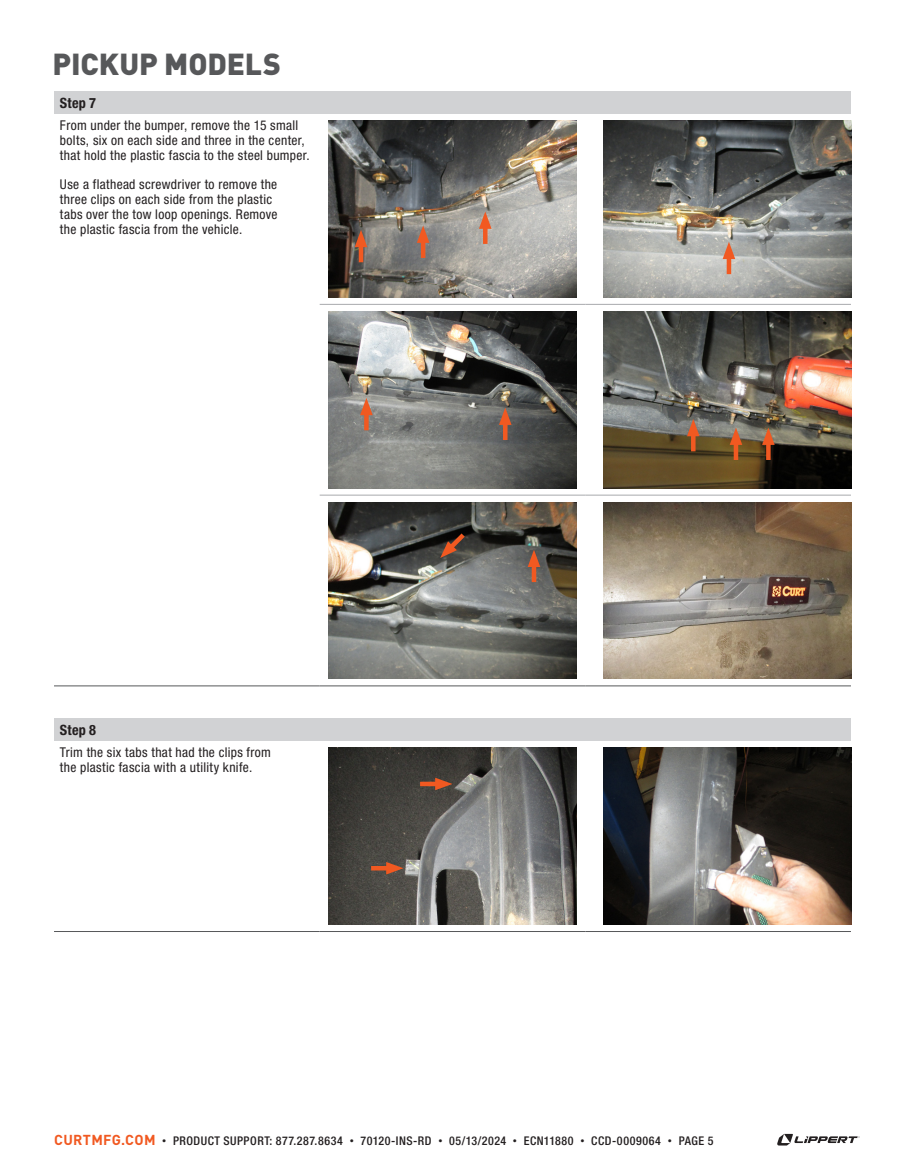
<style>
.page{position:relative;width:905px;height:1175px;background:#fff}
.page>*{position:absolute;margin:0;border:0;box-sizing:border-box;transform-origin:0 0}
.Category_2__Grey_60{font:900 30px "DINOT";letter-spacing:-.005em;color:#57585a}
.Table_Header_1__Black{font:700 condensed 14.25px "Helvetica Neue LT Std";letter-spacing:.015em;color:#231f20}
.Table_Body_1__Black{font:condensed 13.5px/15px "Helvetica Neue LT Std";letter-spacing:.025em;color:#231f20}
.t1{font:500 condensed 12px "Helvetica Neue LT Std";letter-spacing:.04em;color:#231f20}
.s1{font-family:"DINOT";font-weight:700;font-stretch:normal;font-size:14.25px;color:#f15921}
.s2{font-family:"DINOT";font-weight:400;font-stretch:normal;font-size:9px}
</style>
<div class="page">
<svg style="left:777px;top:1133px;width:82px;height:12px"></svg>
<div style="left:54px;top:718px;width:796px;height:22px;background:#d1d2d4"></div>
<hr style="left:54px;top:931px;width:266px;height:1px;background:#57585a">
<hr style="left:320px;top:931px;width:265px;height:1px;background:#57585a">
<hr style="left:585px;top:931px;width:265px;height:1px;background:#57585a">
<img style="left:329px;top:747px;width:247px;height:177px">
<img style="left:603px;top:747px;width:248px;height:177px">
<div style="left:54px;top:92px;width:796px;height:22px;background:#d1d2d4"></div>
<hr style="left:320px;top:685px;width:265px;height:1px;background:#57585a">
<hr style="left:585px;top:685px;width:265px;height:1px;background:#57585a">
<hr style="left:320px;top:304px;width:265px;height:1px;background:#a8a9ad">
<hr style="left:585px;top:304px;width:265px;height:1px;background:#a8a9ad">
<hr style="left:320px;top:495px;width:265px;height:1px;background:#a8a9ad">
<hr style="left:585px;top:495px;width:265px;height:1px;background:#a8a9ad">
<hr style="left:54px;top:685px;width:266px;height:1px;background:#57585a">
<img style="left:329px;top:121px;width:247px;height:176px">
<img style="left:603px;top:121px;width:248px;height:176px">
<img style="left:329px;top:311px;width:247px;height:177px">
<img style="left:603px;top:311px;width:248px;height:177px">
<img style="left:329px;top:502px;width:247px;height:177px">
<img style="left:603px;top:502px;width:248px;height:177px">
<svg style="left:440px;top:528px;width:29px;height:30px"></svg>
<hr style="left:691px;top:430px;width:4px;height:21px;background:#f15921">
<svg style="left:687px;top:419px;width:12px;height:17px"></svg>
<div style="left:733px;top:438px;width:5px;height:22px;background:#f15921"></div>
<svg style="left:729px;top:427px;width:13px;height:18px"></svg>
<svg style="left:766px;top:445px;width:4px;height:15px"></svg>
<svg style="left:762px;top:427px;width:12px;height:18px"></svg>
<svg style="left:364px;top:415px;width:4px;height:15px"></svg>
<svg style="left:360px;top:398px;width:13px;height:17px"></svg>
<hr style="left:503px;top:418px;width:4px;height:22px;background:#f15921">
<svg style="left:499px;top:407px;width:12px;height:18px"></svg>
<div style="left:531px;top:560px;width:5px;height:22px;background:#f15921"></div>
<svg style="left:527px;top:549px;width:13px;height:18px"></svg>
<div style="left:726px;top:253px;width:5px;height:21px;background:#f15921"></div>
<svg style="left:722px;top:242px;width:13px;height:17px"></svg>
<hr style="left:359px;top:241px;width:4px;height:21px;background:#f15921">
<svg style="left:355px;top:230px;width:12px;height:17px"></svg>
<hr style="left:421px;top:236px;width:4px;height:22px;background:#f15921">
<svg style="left:417px;top:225px;width:12px;height:18px"></svg>
<hr style="left:483px;top:222px;width:4px;height:22px;background:#f15921">
<svg style="left:479px;top:211px;width:12px;height:18px"></svg>
<hr style="left:371px;top:866px;width:21px;height:4px;background:#f15921">
<svg style="left:386px;top:862px;width:17px;height:12px"></svg>
<div style="left:420px;top:781px;width:21px;height:5px;background:#f15921"></div>
<svg style="left:435px;top:777px;width:17px;height:13px"></svg>
<p class="Category_2__Grey_60" style="left:53px;top:40px;width:230px">PICKUP MODELS</p>
<p class="Table_Header_1__Black" style="left:60px;top:94px;width:38px">Step 7</p>
<p class="Table_Body_1__Black" style="left:60px;top:118px;width:251px">From under the bumper, remove the 15 small bolts, six on each side and three in the center, that hold the plastic fascia to the steel bumper.</p>
<p class="Table_Body_1__Black" style="left:60px;top:176px;width:219px">Use a flathead screwdriver to remove the three clips on each side from the plastic tabs over the tow loop openings. Remove the plastic fascia from the vehicle.</p>
<p class="Table_Header_1__Black" style="left:60px;top:721px;width:38px">Step 8</p>
<p class="Table_Body_1__Black" style="left:60px;top:745px;width:212px">Trim the six tabs that had the clips from the plastic fascia with a utility knife.</p>
<p class="t1" style="left:54px;top:1133px;width:660px"><span class="s1">CURTMFG.COM</span> <span class="s2">•</span> PRODUCT SUPPORT: 877.287.8634 <span class="s2">•</span> 70120-INS-RD <span class="s2">•</span> 05/13/2024 <span class="s2">•</span> ECN11880 <span class="s2">•</span> CCD-0009064 <span class="s2">•</span> PAGE 5</p>
</div>
